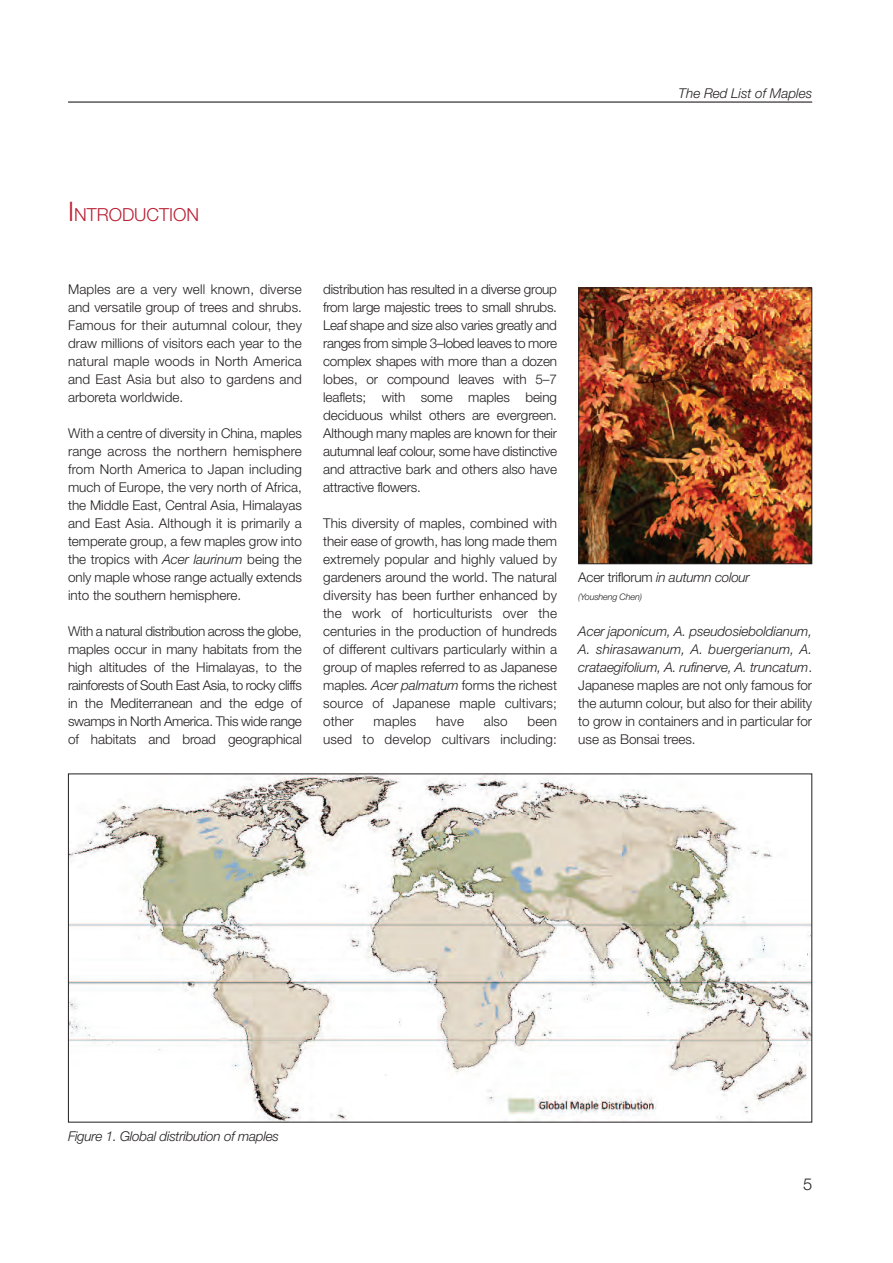
<style>
.page{position:relative;width:893px;height:1263px;background:#fff}
.page>*{position:absolute;margin:0;border:0;box-sizing:border-box;transform-origin:0 0}
.t1{font:300 18px "Helvetica Neue";color:#ba1f33}
.t2{font:300 16.5px "Helvetica Neue";color:#231f20}
.t3{font:300 13.5px/18px "Helvetica Neue";color:#231f20;text-align:justify}
.t4{font:italic 300 13.5px "Helvetica Neue";letter-spacing:-.015em;color:#231f20}
.t5{font:italic 300 9px "Helvetica Neue";letter-spacing:-.015em;color:#231f20}
.s1{font-size:27px}
.s2{font-style:italic}
.s3{font-style:normal}
</style>
<div class="page">
<hr style="left:68px;top:101px;width:744px;height:2px;background:#231f20">
<img style="left:70px;top:775px;width:740px;height:345px">
<img style="left:580px;top:290px;width:230px;height:272px">
<div style="left:578px;top:288px;width:234px;height:276px;border:1px solid #231f20"></div>
<p class="t4" style="left:679px;top:89px;width:135px">The Red List of Maples</p>
<h1 class="t1" style="left:68px;top:208px;width:133px"><span class="s1">I</span>NTRODUCTION</h1>
<p class="t3" style="left:68px;top:282px;width:235px">Maples are a very well known, diverse and versatile group of trees and shrubs.<br>Famous for their autumnal colour, they draw millions of visitors each year to the natural maple woods in North America and East Asia but also to gardens and arboreta worldwide.</p>
<p class="t3" style="left:68px;top:426px;width:235px">With a centre of diversity in China, maples range across the northern hemisphere from North America to Japan including much of Europe, the very north of Africa, the Middle East, Central Asia, Himalayas and East Asia. Although it is primarily a temperate group, a few maples grow into the tropics with <span class="s2">Acer laurinum</span> being the only maple whose range actually extends into the southern hemisphere.</p>
<p class="t3" style="left:68px;top:624px;width:235px">With a natural distribution across the globe, maples occur in many habitats from the high altitudes of the Himalayas, to the rainforests of South East Asia, to rocky cliffs in the Mediterranean and the edge of swamps in North America. This wide range of habitats and broad geographical</p>
<p class="t3" style="left:323px;top:282px;width:235px">distribution has resulted in a diverse group from large majestic trees to small shrubs.<br>Leaf shape and size also varies greatly and ranges from simple 3–lobed leaves to more complex shapes with more than a dozen lobes, or compound leaves with 5–7 leaflets; with some maples being deciduous whilst others are evergreen.<br>Although many maples are known for their autumnal leaf colour, some have distinctive and attractive bark and others also have attractive flowers.</p>
<p class="t3" style="left:323px;top:516px;width:235px">This diversity of maples, combined with their ease of growth, has long made them extremely popular and highly valued by gardeners around the world. The natural diversity has been further enhanced by the work of horticulturists over the centuries in the production of hundreds of different cultivars particularly within a group of maples referred to as Japanese maples<span class="s2">. Acer palmatum</span> forms the richest source of Japanese maple cultivars; other</p>
<p class="t3" style="left:323px;top:714px;width:235px;text-align:right">been<br>used to develop cultivars including:</p>
<p class="t3" style="left:374px;top:714px;width:44px">maples</p>
<p class="t3" style="left:436px;top:714px;width:29px">have</p>
<p class="t3" style="left:484px;top:714px;width:25px">also</p>
<p class="t4" style="left:578px;top:573px;width:173px"><span class="s3">Acer triflorum</span> in autumn colour</p>
<p class="t5" style="left:578px;top:594px;width:65px">(Yousheng Chen)</p>
<p class="t3" style="left:578px;top:624px;width:235px"><span class="s2">Acer japonicum, A. pseudosieboldianum, A. shirasawanum, A. buergerianum, A. crataegifolium, A. rufinerve, A. truncatum</span>.<br>Japanese maples are not only famous for the autumn colour, but also for their ability to grow in containers and in particular for use as Bonsai trees.</p>
<p class="t4" style="left:68px;top:1131px;width:212px">Figure 1. Global distribution of maples</p>
<p class="t2" style="left:803px;top:1178px;width:11px">5</p>
</div>
